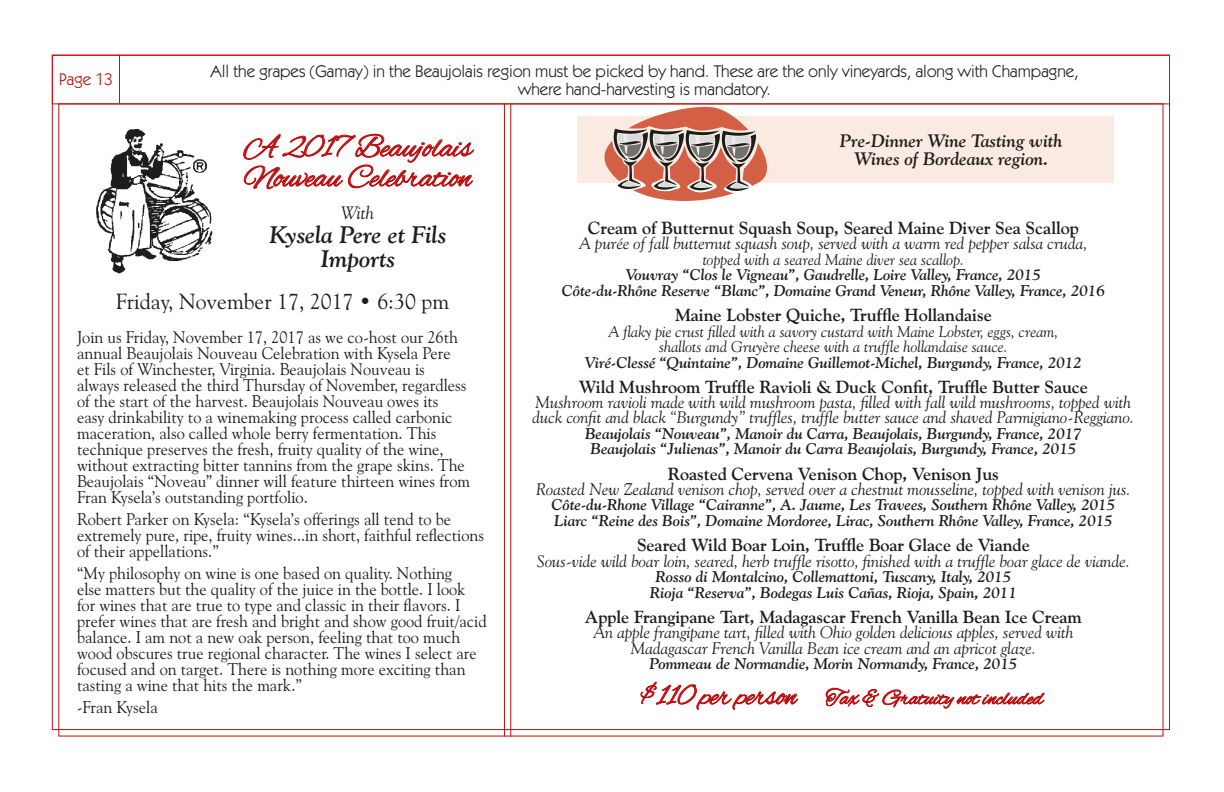
<style>
.page{position:relative;width:1224px;height:792px;background:#fff}
.page>*{position:absolute;margin:0;border:0;box-sizing:border-box;transform-origin:0 0}
.t1{font:32px/30px "Alex Brush";color:#bf0e0f}
.t2{font:italic 700 24px/24px "Goudy Old Style BT";color:#1d1d1b;text-align:center}
.t3{font:22px "Goudy Old Style BT";color:#1d1d1b}
.t4{font:21.6px "Alex Brush";color:#bf0e0f}
.t5{font:italic 700 18.2px/18.2px "Goudy Old Style BT";color:#1d1d1b;text-align:center}
.t6{font:italic 18px "Goudy Old Style BT";color:#1d1d1b}
.Item{font:700 17.6px "Goudy Old Style BT";color:#1d1d1b}
.t7{font:17px/16px "Goudy Old Style BT";color:#1d1d1b}
.t8{font:17px/18px "Itc Kabel";color:#1d1d1b;text-align:center}
.t9{font:17px "Itc Kabel";color:#bf0e0f}
.Wine{font:italic 16.8px/14.8px "Goudy Old Style BT";color:#1d1d1b}
.Desc{font:italic 16.8px "Goudy Old Style BT";color:#1d1d1b}
.Wine-2{font:italic 700 15.6px "Goudy Old Style BT";color:#1d1d1b}
.Desc-2{font:italic 15.6px/15.6px "Goudy Old Style BT";color:#1d1d1b;text-align:center}
.s1{font-size:29.4px}
</style>
<div class="page">
<div style="left:52px;top:55px;width:1118px;height:49px;border:1px solid #bf0e0f"></div>
<hr style="left:119px;top:55px;width:1px;height:48px;background:#bf0e0f">
<hr style="left:504px;top:104px;width:1px;height:633px;background:#bf0e0f">
<hr style="left:510px;top:104px;width:1px;height:633px;background:#bf0e0f">
<svg style="left:640px;top:682px;width:158px;height:27px"></svg>
<svg style="left:826px;top:688px;width:219px;height:21px"></svg>
<svg style="left:243px;top:133px;width:232px;height:57px"></svg>
<img style="left:96px;top:129px;width:117px;height:145px">
<div style="left:577px;top:116px;width:537px;height:67px;background:#faeae2"></div>
<svg style="left:604px;top:107px;width:163px;height:94px"></svg>
<p class="t9" style="left:59px;top:69px;width:55px">Page 13</p>
<p class="t8" style="left:210px;top:62px;width:870px">All the grapes (Gamay) in the Beaujolais region must be picked by hand. These are the only vineyards, along with Champagne, where hand-harvesting is mandatory.</p>
<p class="t1" style="left:244px;top:132px;width:230px">A 2017 Beaujolais<br>Nouveau Celebration</p>
<p class="t6" style="left:342px;top:201px;width:34px">With</p>
<p class="t2" style="left:269px;top:222px;width:178px">Kysela Pere et Fils<br>Imports</p>
<p class="t3" style="left:116px;top:287px;width:335px">Friday, November 17, 2017 • 6:30 pm</p>
<p class="t7" style="left:77px;top:328px;width:395px">Join us Friday, November 17, 2017 as we co-host our 26th annual Beaujolais Nouveau Celebration with Kysela Pere<br>et Fils of Winchester, Virginia. Beaujolais Nouveau is always released the third Thursday of November, regardless of the start of the harvest. Beaujolais Nouveau owes its easy drinkability to a winemaking process called carbonic maceration, also called whole berry fermentation. This technique preserves the fresh, fruity quality of the wine, without extracting bitter tannins from the grape skins. The Beaujolais “Noveau” dinner will feature thirteen wines from Fran Kysela’s outstanding portfolio.</p>
<p class="t7" style="left:77px;top:510px;width:409px">Robert Parker on Kysela: “Kysela’s offerings all tend to be extremely pure, ripe, fruity wines...in short, faithful reflections of their appellations.”</p>
<p class="t7" style="left:77px;top:564px;width:411px">“My philosophy on wine is one based on quality. Nothing<br>else matters but the quality of the juice in the bottle. I look for wines that are true to type and classic in their flavors. I prefer wines that are fresh and bright and show good fruit/acid balance. I am not a new oak person, feeling that too much wood obscures true regional character. The wines I select are focused and on target. There is nothing more exciting than tasting a wine that hits the mark.”</p>
<p class="t7" style="left:77px;top:698px;width:82px">-Fran Kysela</p>
<p class="t5" style="left:840px;top:131px;width:224px">Pre-Dinner Wine Tasting with<br>Wines of Bordeaux region.</p>
<p class="Item" style="left:588px;top:217px;width:492px">Cream of Butternut Squash Soup, Seared Maine Diver Sea Scallop</p>
<p class="Desc" style="left:579px;top:233px;width:510px">A purée of fall butternut squash soup, served with a warm red pepper salsa cruda,</p>
<p class="Desc-2" style="left:703px;top:251px;width:263px">topped with a seared Maine diver sea scallop.</p>
<p class="Wine-2" style="left:626px;top:265px;width:416px">Vouvray “Clos le Vigneau”, Gaudrelle, Loire Valley, France, 2015</p>
<p class="Wine-2" style="left:562px;top:281px;width:544px">Côte-du-Rhône Reserve “Blanc”, Domaine Grand Veneur, Rhône Valley, France, 2016</p>
<p class="Item" style="left:675px;top:304px;width:318px">Maine Lobster Quiche, Truffle Hollandaise</p>
<p class="Desc-2" style="left:608px;top:323px;width:451px">A flaky pie crust filled with a savory custard with Maine Lobster, eggs, cream, shallots and Gruyère cheese with a truffle hollandaise sauce.</p>
<p class="Wine-2" style="left:585px;top:353px;width:498px">Viré-Clessé “Quintaine”, Domaine Guillemot-Michel, Burgundy, France, 2012</p>
<p class="Item" style="left:579px;top:376px;width:511px">Wild Mushroom Truffle Ravioli &amp; Duck Confit, Truffle Butter Sauce</p>
<p class="Wine" style="left:533px;top:395px;width:603px">Mushroom ravioli made with wild mushroom pasta, filled with fall wild mushrooms, topped with duck confit and black “Burgundy” truffles, truffle butter sauce and shaved Parmigiano-Reggiano.</p>
<p class="Wine-2" style="left:585px;top:424px;width:498px">Beaujolais “Nouveau”, Manoir du Carra, Beaujolais, Burgundy, France, 2017</p>
<p class="Wine-2" style="left:591px;top:439px;width:487px">Beaujolais “Julienas”, Manoir du Carra Beaujolais, Burgundy, France, 2015</p>
<p class="Item" style="left:668px;top:463px;width:333px">Roasted Cervena Venison Chop, Venison Jus</p>
<p class="Wine" style="left:536px;top:481px;width:596px">Roasted New Zealand venison chop, served over a chestnut mousseline, topped with venison jus.</p>
<p class="Wine-2" style="left:552px;top:495px;width:565px">Côte-du-Rhone Village “Cairanne”, A. Jaume, Les Travees, Southern Rhône Valley, 2015</p>
<p class="Wine-2" style="left:554px;top:511px;width:560px">Liarc “Reine des Bois”, Domaine Mordoree, Lirac, Southern Rhône Valley, France, 2015</p>
<p class="Item" style="left:637px;top:534px;width:394px">Seared Wild Boar Loin, Truffle Boar Glace de Viande</p>
<p class="Wine" style="left:537px;top:553px;width:595px">Sous-vide wild boar loin, seared, herb truffle risotto, finished with a truffle boar glace de viande.</p>
<p class="Wine-2" style="left:656px;top:567px;width:357px">Rosso di Montalcino, Collemattoni, Tuscany, Italy, 2015</p>
<p class="Wine-2" style="left:650px;top:583px;width:368px">Rioja “Reserva”, Bodegas Luis Cañas, Rioja, Spain, 2011</p>
<p class="Item" style="left:585px;top:606px;width:498px">Apple Frangipane Tart, Madagascar French Vanilla Bean Ice Cream</p>
<p class="Wine" style="left:593px;top:625px;width:482px">An apple frangipane tart, filled with Ohio golden delicious apples, served with</p>
<p class="Wine" style="left:631px;top:640px;width:407px">Madagascar French Vanilla Bean ice cream and an apricot glaze.</p>
<p class="Wine-2" style="left:650px;top:654px;width:369px">Pommeau de Normandie, Morin Normandy, France, 2015</p>
<p class="t4" style="left:641px;top:685px;width:404px"><span class="s1">$110 per person</span> Tax &amp; Gratuity not included</p>
</div>
